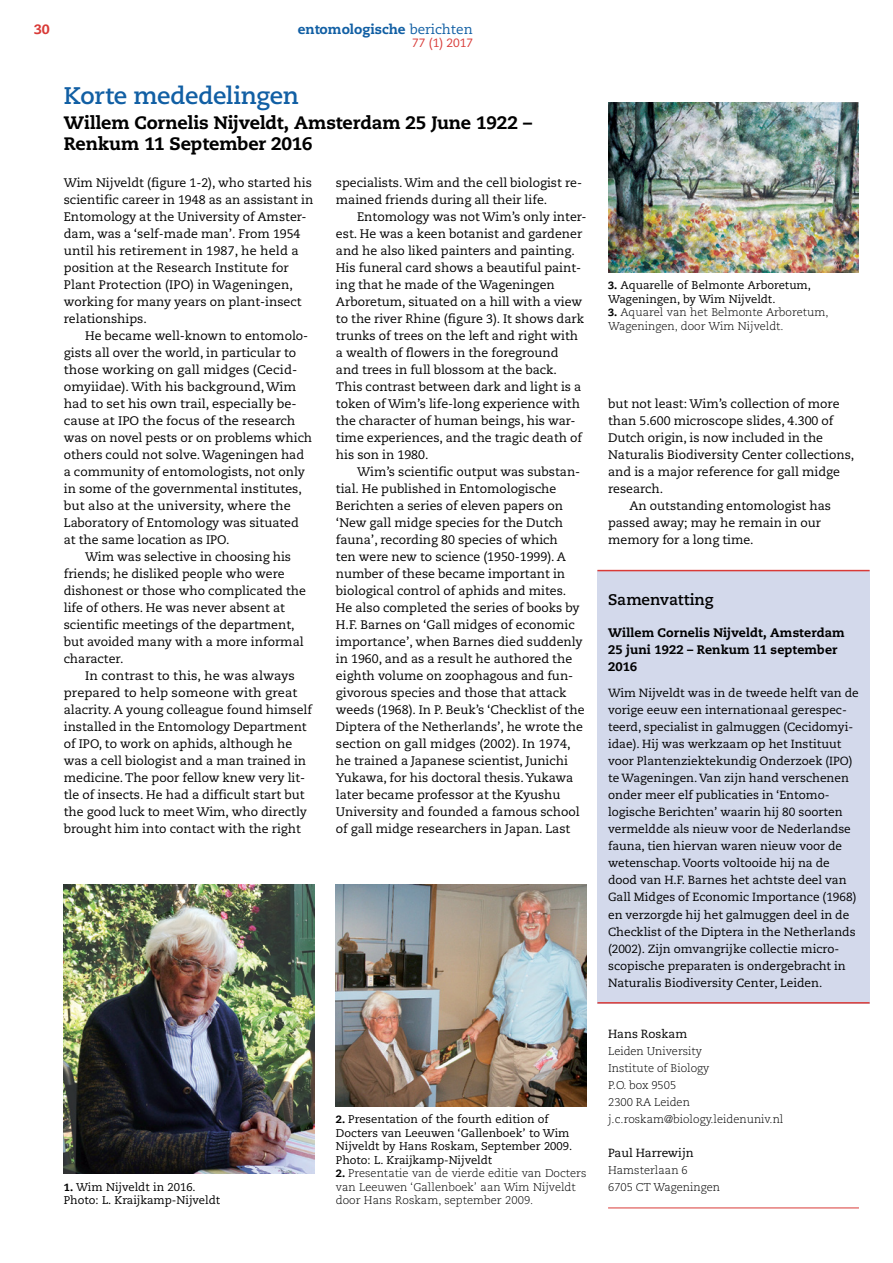
<style>
.page{position:relative;width:893px;height:1263px;background:#fff}
.page>*{position:absolute;margin:0;border:0;box-sizing:border-box;transform-origin:0 0}
.t1{font:700 24px "Caecilia LT Std";letter-spacing:-.015em;color:#115fa4}
.t2{font:800 18px/21px "Caecilia LT Std";letter-spacing:-.005em;color:#000}
.t3{font:700 15.3px "Caecilia LT Std";letter-spacing:-.005em;color:#000}
.t4{font:800 13.5px "Caecilia LT Std";color:#115fa4}
.t5{font:800 13.5px "Caecilia LT Std";color:#d93a37}
.t6{font:12.3px/17px "Caecilia LT Std";color:#000}
.t7{font:800 12.3px/17px "Caecilia LT Std";letter-spacing:.01em;color:#000}
.t8{font:12px "Caecilia LT Std";color:#d93a37}
.t9{font:11.85px/17px "Caecilia LT Std";color:#000}
.t10{font:300 11.25px/17px "Caecilia LT Std";color:#000}
.t11{font:11.25px/13.5px "Caecilia LT Std";color:#000}
.s1{font-weight:400}
.s2{font-weight:800;font-size:10.5px}
</style>
<div class="page">
<div style="left:597px;top:570px;width:273px;height:433px;background:#d3d9eb"></div>
<hr style="left:597px;top:570px;width:273px;height:1px;background:#d93a37">
<hr style="left:597px;top:1002px;width:273px;height:1px;background:#d93a37">
<img style="left:64px;top:884px;width:251px;height:290px">
<img style="left:336px;top:884px;width:251px;height:222px">
<img style="left:608px;top:102px;width:251px;height:170px">
<hr style="left:608px;top:1208px;width:251px;height:1px;background:#d93a37">
<p class="t5" style="left:34px;top:21px;width:17px">30</p>
<p class="t4" style="left:298px;top:21px;width:177px">entomologische <span class="s1">berichten</span></p>
<p class="t8" style="left:412px;top:36px;width:62px">77 (1) 2017</p>
<h1 class="t1" style="left:64px;top:81px;width:237px">Korte mededelingen</h1>
<h2 class="t2" style="left:64px;top:112px;width:470px">Willem Cornelis Nijveldt, Amsterdam 25 June 1922 –<br>Renkum 11 September 2016</h2>
<p class="t6" style="left:64px;top:175px;width:251px">Wim Nijveldt (figure 1-2), who started his scientific career in 1948 as an assistant in Entomology at the University of Amster&shy;dam, was a ‘self-made man’. From 1954 until his retirement in 1987, he held a position at the Research Institute for Plant Protection (IPO) in Wageningen, working for many years on plant-insect relationships.</p>
<p class="t6" style="left:85px;top:328px;width:225px">He became well-known to entomolo-</p>
<p class="t6" style="left:64px;top:345px;width:234px">gists all over the world, in particular to</p>
<p class="t6" style="left:64px;top:362px;width:235px">those working on gall midges (Cecid-</p>
<p class="t6" style="left:64px;top:379px;width:234px">omyiidae). With his background, Wim</p>
<p class="t6" style="left:64px;top:396px;width:234px">had to set his own trail, especially be-</p>
<p class="t6" style="left:64px;top:413px;width:233px">cause at IPO the focus of the research</p>
<p class="t6" style="left:64px;top:430px;width:250px">was on novel pests or on problems which</p>
<p class="t6" style="left:64px;top:447px;width:242px">others could not solve. Wageningen had</p>
<p class="t6" style="left:64px;top:464px;width:243px">a community of entomologists, not only</p>
<p class="t6" style="left:64px;top:481px;width:240px">in some of the governmental institutes,</p>
<p class="t6" style="left:64px;top:498px;width:228px">but also at the university, where the</p>
<p class="t6" style="left:64px;top:515px;width:237px">Laboratory of Entomology was situated</p>
<p class="t6" style="left:64px;top:532px;width:167px">at the same location as IPO.</p>
<p class="t6" style="left:85px;top:549px;width:208px">Wim was selective in choosing his</p>
<p class="t6" style="left:64px;top:566px;width:222px">friends; he disliked people who were</p>
<p class="t6" style="left:64px;top:583px;width:244px">dishonest or those who complicated the</p>
<p class="t6" style="left:64px;top:600px;width:223px">life of others. He was never absent at</p>
<p class="t6" style="left:64px;top:617px;width:232px">scientific meetings of the department,</p>
<p class="t6" style="left:64px;top:634px;width:241px">but avoided many with a more informal</p>
<p class="t6" style="left:64px;top:651px;width:61px">character.</p>
<p class="t6" style="left:85px;top:668px;width:211px">In contrast to this, he was always</p>
<p class="t6" style="left:64px;top:685px;width:235px">prepared to help someone with great</p>
<p class="t6" style="left:64px;top:702px;width:250px">alacrity. A young colleague found himself</p>
<p class="t6" style="left:64px;top:719px;width:244px">installed in the Entomology Department</p>
<p class="t6" style="left:64px;top:736px;width:230px">of IPO, to work on aphids, although he</p>
<p class="t6" style="left:64px;top:753px;width:244px">was a cell biologist and a man trained in</p>
<p class="t6" style="left:64px;top:770px;width:243px">medicine. The poor fellow knew very lit-</p>
<p class="t6" style="left:64px;top:787px;width:242px">tle of insects. He had a difficult start but</p>
<p class="t6" style="left:64px;top:804px;width:245px">the good luck to meet Wim, who directly</p>
<p class="t6" style="left:64px;top:821px;width:239px">brought him into contact with the right</p>
<p class="t6" style="left:336px;top:175px;width:248px">specialists. Wim and the cell biologist re&shy;mained friends during all their life.</p>
<p class="t6" style="left:336px;top:209px;width:252px;text-indent:21px">Entomology was not Wim’s only inter&shy;est. He was a keen botanist and gardener and he also liked painters and painting.<br>His funeral card shows a beautiful paint&shy;ing that he made of the Wageningen Arboretum, situated on a hill with a view to the river Rhine (figure 3). It shows dark trunks of trees on the left and right with a wealth of flowers in the foreground<br>and trees in full blossom at the back.<br>This contrast between dark and light is a token of Wim’s life-long experience with the character of human beings, his war&shy;time experiences, and the tragic death of his son in 1980.</p>
<p class="t6" style="left:336px;top:464px;width:250px;text-indent:21px">Wim’s scientific output was substan&shy;tial. He published in Entomologische Berichten a series of eleven papers on ‘New gall midge species for the Dutch fauna’, recording 80 species of which<br>ten were new to science (1950-1999). A number of these became important in biological control of aphids and mites.<br>He also completed the series of books by H.F. Barnes on ‘Gall midges of economic importance’, when Barnes died suddenly in 1960, and as a result he authored the eighth volume on zoophagous and fun&shy;givorous species and those that attack weeds (1968). In P. Beuk’s ‘Checklist of the Diptera of the Netherlands’, he wrote the section on gall midges (2002). In 1974, he trained a Japanese scientist, Junichi Yukawa, for his doctoral thesis. Yukawa later became professor at the Kyushu University and founded a famous school of gall midge researchers in Japan. Last</p>
<p class="t11" style="left:64px;top:1180px;width:158px"><span class="s2">1.</span> Wim Nijveldt in 2016.<br>Photo: L. Kraijkamp-Nijveldt</p>
<p class="t11" style="left:336px;top:1113px;width:238px"><span class="s2">2.</span> Presentation of the fourth edition of Docters van Leeuwen ‘Gallenboek’ to Wim Nijveldt by Hans Roskam, September 2009.<br>Photo: L. Kraijkamp-Nijveldt</p>
<p class="t10" style="left:336px;top:1167px;width:252px;line-height:13.5px"><span class="s2">2.</span> Presentatie van de vierde editie van Docters van Leeuwen ‘Gallenboek’ aan Wim Nijveldt door Hans Roskam, september 2009.</p>
<p class="t11" style="left:608px;top:279px;width:204px"><span class="s2">3.</span> Aquarelle of Belmonte Arboretum,<br>Wageningen, by Wim Nijveldt.</p>
<p class="t10" style="left:608px;top:306px;width:222px;line-height:13.5px"><span class="s2">3.</span> Aquarel van het Belmonte Arboretum,<br>Wageningen, door Wim Nijveldt.</p>
<p class="t6" style="left:608px;top:396px;width:233px">but not least: Wim’s collection of more</p>
<p class="t6" style="left:608px;top:413px;width:227px">than 5.600 microscope slides, 4.300 of</p>
<p class="t6" style="left:608px;top:430px;width:217px">Dutch origin, is now included in the</p>
<p class="t6" style="left:608px;top:447px;width:248px">Naturalis Biodiversity Center collections,</p>
<p class="t6" style="left:608px;top:464px;width:233px">and is a major reference for gall midge</p>
<p class="t6" style="left:608px;top:481px;width:57px">research.</p>
<p class="t6" style="left:629px;top:498px;width:203px">An outstanding entomologist has</p>
<p class="t6" style="left:608px;top:515px;width:214px">passed away; may he remain in our</p>
<p class="t6" style="left:608px;top:532px;width:147px">memory for a long time.</p>
<p class="t3" style="left:608px;top:590px;width:107px">Samenvatting</p>
<p class="t7" style="left:608px;top:624px;width:238px">Willem Cornelis Nijveldt, Amsterdam<br>25 juni 1922 – Renkum 11 september<br>2016</p>
<p class="t9" style="left:608px;top:685px;width:252px">Wim Nijveldt was in de tweede helft van de vorige eeuw een internationaal gerespec&shy;teerd, specialist in galmuggen (Cecidomyi&shy;idae). Hij was werkzaam op het Instituut voor Plantenziektekundig Onderzoek (IPO) te Wageningen. Van zijn hand verschenen onder meer elf publicaties in ‘Entomo&shy;logische Berichten’ waarin hij 80 soorten vermeldde als nieuw voor de Nederlandse fauna, tien hiervan waren nieuw voor de wetenschap. Voorts voltooide hij na de dood van H.F. Barnes het achtste deel van Gall Midges of Economic Importance (1968) en verzorgde hij het galmuggen deel in de Checklist of the Diptera in the Netherlands (2002). Zijn omvangrijke collectie micro&shy;scopische preparaten is ondergebracht in Naturalis Biodiversity Center, Leiden.</p>
<p class="t9" style="left:608px;top:1025px;width:81px">Hans Roskam</p>
<p class="t10" style="left:608px;top:1042px;width:177px">Leiden University<br>Institute of Biology<br>P.O. box 9505<br>2300 RA Leiden j.c.roskam@biology.leidenuniv.nl</p>
<p class="t9" style="left:608px;top:1144px;width:87px">Paul Harrewijn</p>
<p class="t10" style="left:608px;top:1161px;width:114px">Hamsterlaan 6<br>6705 CT Wageningen</p>
</div>
